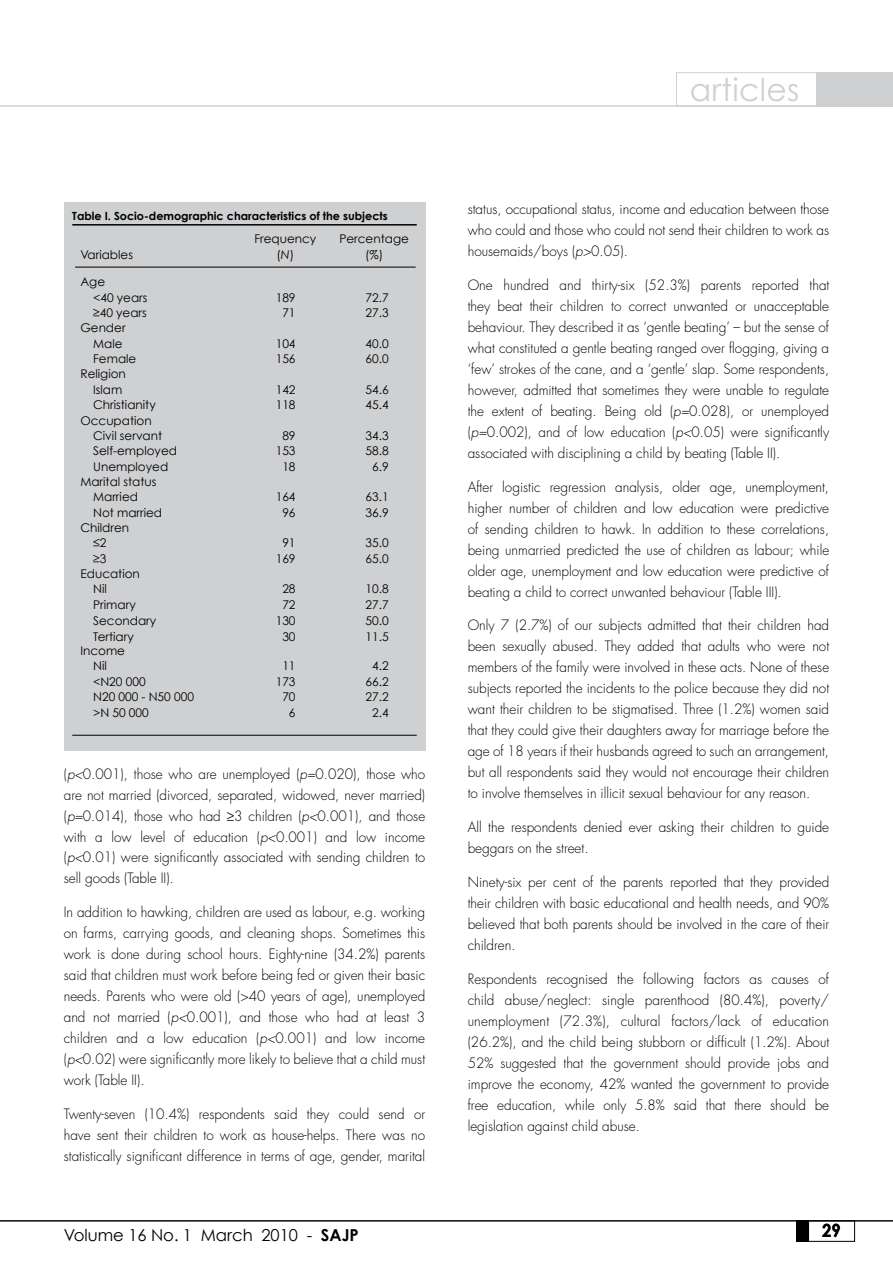
<style>
.page{position:relative;width:893px;height:1263px;background:#fff}
.page>*{position:absolute;margin:0;border:0;box-sizing:border-box;transform-origin:0 0}
.t1{font:31.5px "Century Gothic";letter-spacing:.01em;color:#cfd0d2}
.t2{font:700 18.15px "Century Gothic";color:#000;scale:.91 1}
.t3{font:16.5px "Century Gothic";color:#000}
.t4{font:300 13.95px/21px "Futura";color:#000;text-align:justify}
.t5{font:12px/15.8px "Century Gothic";color:#000}
.t6{font:700 11.25px "Century Gothic";color:#000}
.s1{font-style:italic}
.s2{font-weight:700}
</style>
<div class="page">
<div style="left:808px;top:1220px;width:47px;height:22px;border:1px solid #000"></div>
<div style="left:797px;top:1220px;width:12px;height:22px;background:#000"></div>
<div style="left:676px;top:72px;width:217px;height:34px;border:1px solid #cfd0d2"></div>
<hr style="left:0;top:1220px;width:893px;height:1px;background:#000">
<div style="left:816px;top:72px;width:77px;height:34px;background:#cfd0d2"></div>
<hr style="left:0;top:106px;width:893px;height:1px;background:#cfd0d2">
<div style="left:64px;top:203px;width:361px;height:548px;background:#cfd0d2"></div>
<hr style="left:72px;top:224px;width:345px;height:2px;background:#000">
<hr style="left:72px;top:735px;width:345px;height:1px;background:#000">
<hr style="left:75px;top:267px;width:341px;height:1px;background:#000">
<p class="t6" style="left:72px;top:208px;width:317px">Table I. Socio-demographic characteristics of the subjects</p>
<p class="t5" style="left:80px;top:246px;width:54px">Variables</p>
<p class="t5" style="left:254px;top:231px;width:63px;text-align:center">Frequency (<span class="s1">N</span>)</p>
<p class="t5" style="left:339px;top:231px;width:71px;text-align:center">Percentage (%)</p>
<p class="t5" style="left:93px;top:274px;width:56px;text-indent:-13px">Age<br>&lt;40 years ≥40 years</p>
<p class="t5" style="left:93px;top:320px;width:45px;text-indent:-13px">Gender<br>Male<br>Female</p>
<p class="t5" style="left:93px;top:366px;width:64px;text-indent:-13px">Religion<br>Islam<br>Christianity</p>
<p class="t5" style="left:93px;top:412px;width:85px;text-indent:-13px">Occupation<br>Civil servant<br>Self-employed<br>Unemployed</p>
<p class="t5" style="left:93px;top:474px;width:71px;text-indent:-13px">Marital status<br>Married<br>Not married</p>
<p class="t5" style="left:93px;top:520px;width:38px;text-indent:-13px">Children ≤2<br>≥3</p>
<p class="t5" style="left:93px;top:566px;width:65px;text-indent:-13px">Education<br>Nil<br>Primary<br>Secondary<br>Tertiary</p>
<p class="t5" style="left:93px;top:643px;width:102px;text-indent:-13px">Income<br>Nil<br>&lt;N20 000<br>N20 000 - N50 000 &gt;N 50 000</p>
<p class="t5" style="left:276px;top:289px;width:21px;text-align:center">189<br>71</p>
<p class="t5" style="left:366px;top:289px;width:25px">72.7<br>27.3</p>
<p class="t5" style="left:276px;top:335px;width:21px">104<br>156</p>
<p class="t5" style="left:366px;top:335px;width:25px">40.0<br>60.0</p>
<p class="t5" style="left:276px;top:381px;width:21px">142<br>118</p>
<p class="t5" style="left:366px;top:381px;width:25px">54.6<br>45.4</p>
<p class="t5" style="left:276px;top:427px;width:21px;text-align:center">89<br>153<br>18</p>
<p class="t5" style="left:366px;top:427px;width:25px;text-align:center">34.3<br>58.8<br>6.9</p>
<p class="t5" style="left:276px;top:489px;width:21px;text-align:center">164<br>96</p>
<p class="t5" style="left:366px;top:489px;width:25px">63.1<br>36.9</p>
<p class="t5" style="left:276px;top:535px;width:21px;text-align:center">91<br>169</p>
<p class="t5" style="left:366px;top:535px;width:25px">35.0<br>65.0</p>
<p class="t5" style="left:276px;top:581px;width:21px;text-align:center">28<br>72<br>130<br>30</p>
<p class="t5" style="left:366px;top:581px;width:25px;text-align:justify">10.8<br>27.7<br>50.0<br>11.5</p>
<p class="t5" style="left:276px;top:657px;width:21px;text-align:right">11<br>173<br>70<br>6</p>
<p class="t5" style="left:366px;top:657px;width:25px;text-align:center">4.2<br>66.2<br>27.2<br>2.4</p>
<p class="t4" style="left:64px;top:763px;width:363px">(<span class="s1">p&lt;</span>0.001), those who are unemployed (<span class="s1">p=</span>0.020), those who are not married (divorced, separated, widowed, never married) (<span class="s1">p=</span>0.014), those who had ≥3 children (<span class="s1">p&lt;</span>0.001), and those with a low level of education (<span class="s1">p&lt;</span>0.001) and low income (<span class="s1">p&lt;</span>0.01) were significantly associated with sending children to sell goods (Table II).</p>
<p class="t4" style="left:64px;top:902px;width:363px">In addition to hawking, children are used as labour, e.g. working on farms, carrying goods, and cleaning shops. Sometimes this work is done during school hours. Eighty-nine (34.2%) parents said that children must work before being fed or given their basic needs. Parents who were old (&gt;40 years of age), unemployed and not married (<span class="s1">p&lt;</span>0.001), and those who had at least 3 children and a low education (<span class="s1">p&lt;</span>0.001) and low income (<span class="s1">p&lt;</span>0.02) were significantly more likely to believe that a child must work (Table II).</p>
<p class="t4" style="left:64px;top:1103px;width:363px">Twenty-seven (10.4%) respondents said they could send or have sent their children to work as house-helps. There was no statistically significant difference in terms of age, gender, marital</p>
<p class="t3" style="left:64px;top:1225px;width:297px">Volume 16 No. 1 March 2010 - <span class="s2">SAJP</span></p>
<h1 class="t1" style="left:690px;top:70px;width:111px">articles</h1>
<p class="t4" style="left:468px;top:199px;width:363px">status, occupational status, income and education between those who could and those who could not send their children to work as housemaids/boys (<span class="s1">p&gt;</span>0.05).</p>
<p class="t4" style="left:468px;top:274px;width:363px">One hundred and thirty-six (52.3%) parents reported that they beat their children to correct unwanted or unacceptable behaviour. They described it as ‘gentle beating’ – but the sense of what constituted a gentle beating ranged over flogging, giving a ‘few’ strokes of the cane, and a ‘gentle’ slap. Some respondents, however, admitted that sometimes they were unable to regulate the extent of beating. Being old (<span class="s1">p=</span>0.028), or unemployed (<span class="s1">p=</span>0.002), and of low education (<span class="s1">p&lt;</span>0.05) were significantly associated with disciplining a child by beating (Table II).</p>
<p class="t4" style="left:468px;top:476px;width:363px">After logistic regression analysis, older age, unemployment, higher number of children and low education were predictive of sending children to hawk. In addition to these correlations, being unmarried predicted the use of children as labour; while older age, unemployment and low education were predictive of beating a child to correct unwanted behaviour (Table III).</p>
<p class="t4" style="left:468px;top:615px;width:363px">Only 7 (2.7%) of our subjects admitted that their children had been sexually abused. They added that adults who were not members of the family were involved in these acts. None of these subjects reported the incidents to the police because they did not want their children to be stigmatised. Three (1.2%) women said that they could give their daughters away for marriage before the age of 18 years if their husbands agreed to such an arrangement, but all respondents said they would not encourage their children to involve themselves in illicit sexual behaviour for any reason.</p>
<p class="t4" style="left:468px;top:817px;width:363px">All the respondents denied ever asking their children to guide beggars on the street.</p>
<p class="t4" style="left:468px;top:871px;width:363px">Ninety-six per cent of the parents reported that they provided their children with basic educational and health needs, and 90% believed that both parents should be involved in the care of their children.</p>
<p class="t4" style="left:468px;top:968px;width:363px">Respondents recognised the following factors as causes of child abuse/neglect: single parenthood (80.4%), poverty/ unemployment (72.3%), cultural factors/lack of education (26.2%), and the child being stubborn or difficult (1.2%). About 52% suggested that the government should provide jobs and improve the economy, 42% wanted the government to provide free education, while only 5.8% said that there should be legislation against child abuse.</p>
<h2 class="t2" style="left:822px;top:1219px;width:22px">29</h2>
</div>
